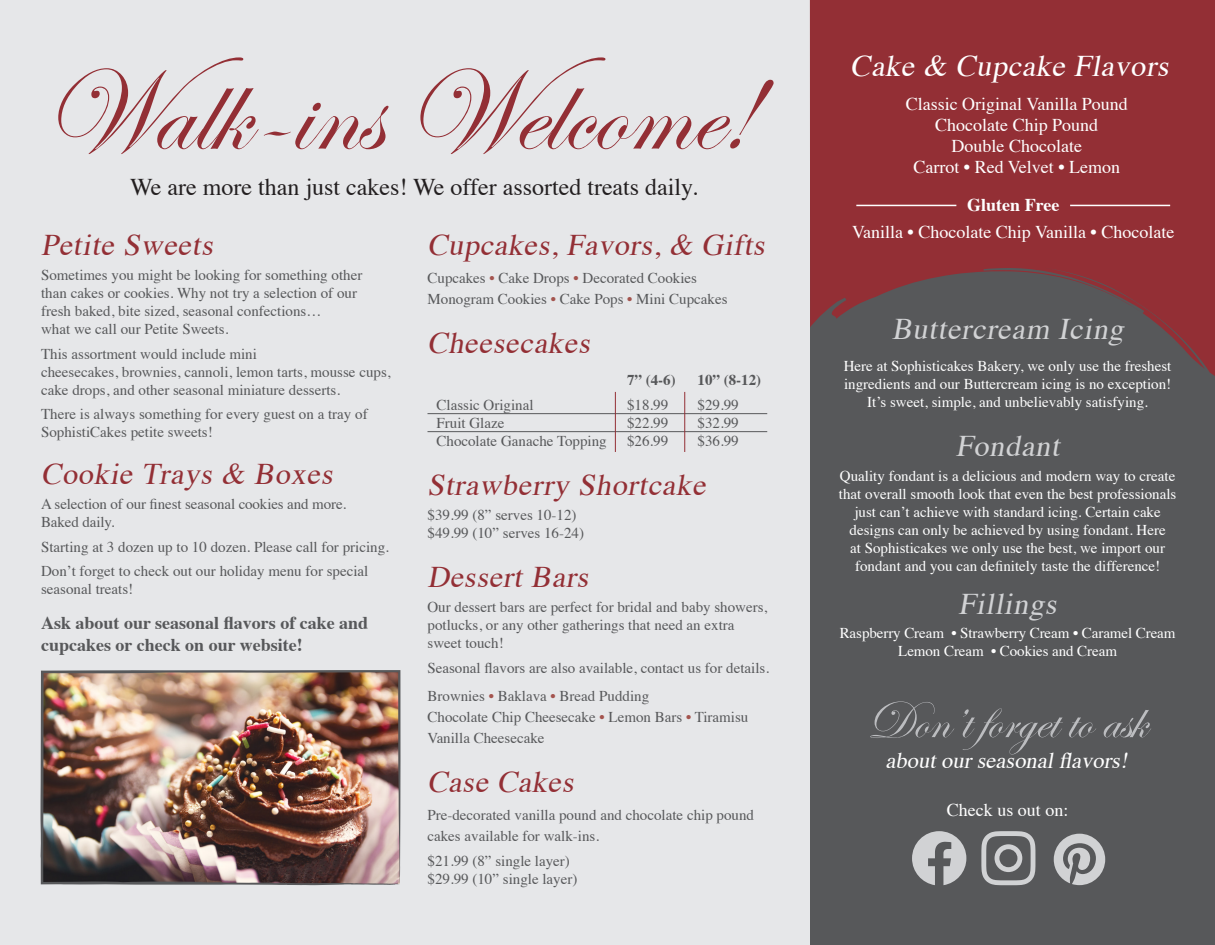
<style>
.page{position:relative;width:1215px;height:945px;background:#fff}
.page>*{position:absolute;margin:0;border:0;box-sizing:border-box;transform-origin:0 0}
.t1{font:120px "Edwardian Script ITC";color:#932f35}
.t2{font:54px "Edwardian Script ITC";color:#bcbdc0}
.t3{font:italic 30px "Times";color:#932f35}
.t4{font:italic 30px "Times";color:#d1d2d4}
.t5{font:italic 30px "Times";color:#fff}
.t6{font:24px "Times";color:#231f20}
.t7{font:italic 22.5px "Times";color:#fff}
.t8{font:18px/21px "Times";color:#fff;text-align:center}
.t9{font:700 18px/21.6px "Times";color:#57585a}
.t10{font:700 18px "Times";color:#fff}
.t11{font:15px/18px "Times";color:#57585a}
.t12{font:15px/18px "Times";color:#fff;text-align:center}
.t13{font:700 15px "Times";color:#57585a}
.s1{color:#a4544e}
</style>
<div class="page">
<div style="left:0;top:0;width:810px;height:945px;background:#e6e7e9"></div>
<div style="left:810px;top:0;width:405px;height:945px;background:#57585a"></div>
<hr style="left:428px;top:413px;width:339px;height:1px;background:#57585a">
<hr style="left:428px;top:431px;width:339px;height:1px;background:#57585a">
<svg style="left:810px;top:0;width:405px;height:376px;fill:#932f35"></svg>
<hr style="left:856px;top:205px;width:100px;height:1px;background:#fff">
<hr style="left:1070px;top:205px;width:100px;height:1px;background:#fff">
<hr style="left:684px;top:392px;width:1px;height:60px;background:#932f35">
<hr style="left:615px;top:392px;width:1px;height:60px;background:#932f35">
<svg style="left:912px;top:831px;width:54px;height:54px"></svg>
<svg style="left:981px;top:831px;width:54px;height:54px"></svg>
<svg style="left:1054px;top:834px;width:51px;height:51px"></svg>
<img style="left:40px;top:670px;width:361px;height:216px">
<p class="t1" style="left:40px;top:46px;width:716px">Walk-ins Welcome!</p>
<p class="t6" style="left:130px;top:165px;width:569px">We are more than just cakes! We offer assorted treats daily.</p>
<p class="t3" style="left:428px;top:217px;width:348px">Cupcakes,Favors,&amp; Gifts</p>
<p class="t11" style="left:428px;top:266px;width:302px;line-height:21px">Cupcakes <span class="s1">•</span> Cake Drops <span class="s1">•</span> Decorated Cookies<br>Monogram Cookies <span class="s1">•</span> Cake Pops <span class="s1">•</span> Mini Cupcakes</p>
<p class="t3" style="left:428px;top:315px;width:173px">Cheesecakes</p>
<p class="t13" style="left:627px;top:365px;width:50px">7” (4-6)</p>
<p class="t13" style="left:698px;top:365px;width:65px">10” (8-12)</p>
<p class="t11" style="left:436px;top:394px;width:99px">Classic Original</p>
<p class="t11" style="left:627px;top:394px;width:43px">$18.99</p>
<p class="t11" style="left:698px;top:394px;width:43px">$29.99</p>
<p class="t11" style="left:436px;top:412px;width:69px">Fruit Glaze</p>
<p class="t11" style="left:627px;top:412px;width:43px">$22.99</p>
<p class="t11" style="left:698px;top:412px;width:43px">$32.99</p>
<p class="t11" style="left:436px;top:430px;width:172px">Chocolate Ganache Topping</p>
<p class="t11" style="left:627px;top:430px;width:43px">$26.99</p>
<p class="t11" style="left:698px;top:430px;width:43px">$36.99</p>
<p class="t3" style="left:428px;top:457px;width:288px">Strawberry Shortcake</p>
<p class="t11" style="left:428px;top:504px;width:151px">$39.99 (8” serves 10-12)</p>
<p class="t11" style="left:428px;top:522px;width:158px">$49.99 (10” serves 16-24)</p>
<p class="t3" style="left:428px;top:549px;width:171px">DessertBars</p>
<p class="t11" style="left:428px;top:597px;width:341px">Our dessert bars are perfect for bridal and baby showers, potlucks, or any other gatherings that need an extra sweet touch!</p>
<p class="t11" style="left:428px;top:657px;width:343px">Seasonal flavors are also available, contact us for details.</p>
<p class="t11" style="left:428px;top:684px;width:322px;line-height:21px">Brownies <span class="s1">•</span> Baklava <span class="s1">•</span> Bread Pudding<br>Chocolate Chip Cheesecake <span class="s1">•</span> Lemon Bars <span class="s1">•</span> Tiramisu<br>Vanilla Cheesecake</p>
<p class="t3" style="left:428px;top:754px;width:156px">CaseCakes</p>
<p class="t11" style="left:428px;top:803px;width:328px;line-height:21px">Pre-decorated vanilla pound and chocolate chip pound cakes available for walk-ins.</p>
<p class="t11" style="left:428px;top:850px;width:144px">$21.99 (8” single layer)</p>
<p class="t11" style="left:428px;top:868px;width:151px">$29.99 (10” single layer)</p>
<p class="t3" style="left:41px;top:217px;width:182px">PetiteSweets</p>
<p class="t11" style="left:41px;top:264px;width:323px">Sometimes you might be looking for something other than cakes or cookies. Why not try a selection of our fresh baked, bite sized, seasonal confections…<br>what we call our Petite Sweets.</p>
<p class="t11" style="left:41px;top:343px;width:351px">This assortment would include mini<br>cheesecakes, brownies, cannoli, lemon tarts, mousse cups, cake drops, and other seasonal miniature desserts.</p>
<p class="t11" style="left:41px;top:404px;width:328px">There is always something for every guest on a tray of<br>SophistiCakes petite sweets!</p>
<p class="t3" style="left:41px;top:446px;width:302px">CookieTrays&amp; Boxes</p>
<p class="t11" style="left:41px;top:493px;width:307px">A selection of our finest seasonal cookies and more.<br>Baked daily.</p>
<p class="t11" style="left:41px;top:536px;width:349px">Starting at 3 dozen up to 10 dozen. Please call for pricing.</p>
<p class="t11" style="left:41px;top:561px;width:329px">Don’t forget to check out our holiday menu for special seasonal treats!</p>
<p class="t9" style="left:41px;top:611px;width:329px">Ask about our seasonal flavors of cake and cupcakes or check on our website!</p>
<p class="t5" style="left:850px;top:38px;width:329px">Cake&amp; CupcakeFlavors</p>
<p class="t8" style="left:906px;top:92px;width:224px">Classic Original Vanilla Pound<br>Chocolate Chip Pound<br>Double Chocolate<br>Carrot • Red Velvet • Lemon</p>
<p class="t10" style="left:967px;top:187px;width:94px">Gluten Free</p>
<p class="t8" style="left:852px;top:220px;width:324px">Vanilla • Chocolate Chip Vanilla • Chocolate</p>
<p class="t4" style="left:892px;top:301px;width:242px">Buttercream Icing</p>
<p class="t12" style="left:844px;top:355px;width:329px">Here at Sophisticakes Bakery, we only use the freshest ingredients and our Buttercream icing is no exception!<br>It’s sweet, simple, and unbelievably satisfying.</p>
<p class="t4" style="left:956px;top:418px;width:114px">Fondant</p>
<p class="t12" style="left:839px;top:465px;width:339px">Quality fondant is a delicious and modern way to create that overall smooth look that even the best professionals just can’t achieve with standard icing. Certain cake designs can only be achieved by using fondant. Here<br>at Sophisticakes we only use the best, we import our fondant and you can definitely taste the difference!</p>
<p class="t4" style="left:959px;top:575px;width:108px">Fillings</p>
<p class="t12" style="left:840px;top:623px;width:337px">Raspberry Cream • Strawberry Cream • Caramel Cream<br>Lemon Cream • Cookies and Cream</p>
<p class="t2" style="left:867px;top:691px;width:281px">Don’t forget to ask</p>
<p class="t7" style="left:886px;top:740px;width:250px">aboutourseasonalflavors!</p>
<p class="t8" style="left:947px;top:798px;width:123px">Check us out on:</p>
</div>
